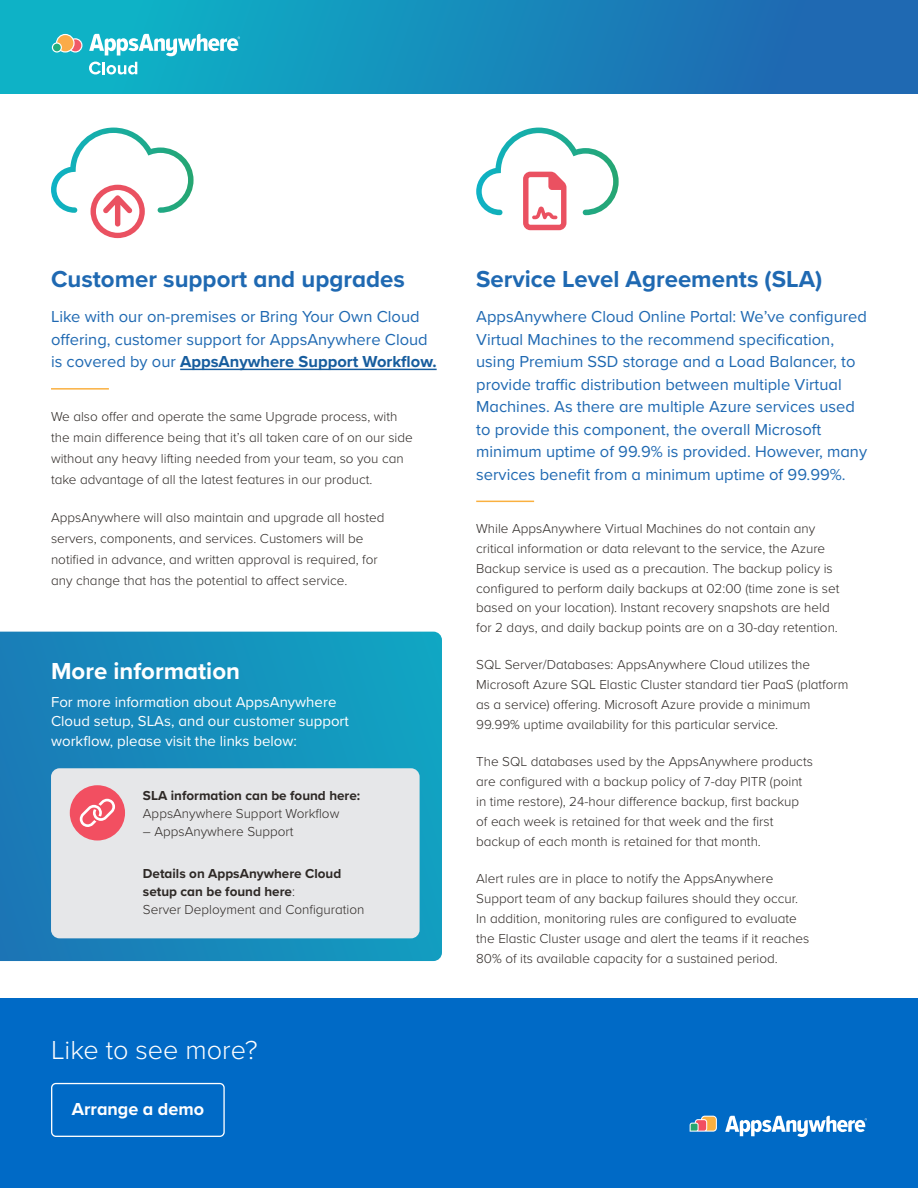
<style>
.page{position:relative;width:918px;height:1188px;background:#fff}
.page>*{position:absolute;margin:0;border:0;box-sizing:border-box;transform-origin:0 0}
.t1{font:300 27px "Proxima Nova";color:#fff}
.t2{font:700 24px "Proxima Nova";color:#1f69b2}
.t3{font:700 24px "Proxima Nova";color:#fff}
.t4{font:700 18px "Proxima Nova";color:#fff}
.Text-blue{font:16.5px/22.5px "Proxima Nova";color:#1f69b2}
.t5{font:15px/19.5px "Proxima Nova";color:#fff}
.Text{font:300 13.5px/20px "Proxima Nova";color:#2e2926}
.Text-2{font:700 13.5px/18px "Proxima Nova";color:#2e2926}
.s1{font-weight:700;color:#175d9e}
.s2{font-weight:300}
</style>
<div class="page">
<svg style="left:0;top:632px;width:442px;height:329px;background:#168dbc"></svg>
<div style="left:0;top:999px;width:918px;height:189px;background:#006ac6"></div>
<div style="left:51px;top:1083px;width:174px;height:54px;border:1px solid #fff;border-radius:4px"></div>
<svg style="left:690px;top:1116px;width:27px;height:16px"></svg>
<svg style="left:725px;top:1116px;width:142px;height:21px"></svg>
<div style="left:0;top:0;width:918px;height:94px;background:linear-gradient(to right,#0cbbc8,#2060af)"></div>
<svg style="left:69px;top:39px;width:13px;height:13px"></svg>
<div style="left:68px;top:38px;width:14px;height:15px;border:1px solid #fff;border-radius:50%"></div>
<div style="left:57px;top:35px;width:17px;height:17px;background:#faab48;border-radius:50%"></div>
<div style="left:56px;top:34px;width:19px;height:19px;border:1px solid #fff;border-radius:50%"></div>
<svg style="left:89px;top:34px;width:151px;height:22px"></svg>
<div style="left:52px;top:43px;width:9px;height:9px;background:#24ae7b;border-radius:50%"></div>
<div style="left:52px;top:42px;width:10px;height:11px;border:1px solid #fff;border-radius:50%"></div>
<svg style="left:89px;top:62px;width:48px;height:12px"></svg>
<hr style="left:180px;top:369px;width:257px;height:1px;background:#175d9e">
<hr style="left:51px;top:388px;width:58px;height:2px;background:#fab040">
<hr style="left:476px;top:501px;width:58px;height:1px;background:#fab040">
<svg style="left:51px;top:128px;width:143px;height:110px"></svg>
<svg style="left:476px;top:128px;width:143px;height:102px"></svg>
<div style="left:51px;top:768px;width:369px;height:170px;background:#e6e7e9;border-radius:9px"></div>
<div style="left:70px;top:785px;width:55px;height:56px;background:#f24f61;border-radius:50%"></div>
<svg style="left:80px;top:799px;width:35px;height:28px"></svg>
<p class="t2" style="left:51px;top:261px;width:355px">Customer support and upgrades</p>
<p class="Text-blue" style="left:51px;top:305px;width:387px">Like with our on-premises or Bring Your Own Cloud offering, customer support for AppsAnywhere Cloud is covered by our <span class="s1">AppsAnywhere Support Workflow.</span></p>
<p class="Text" style="left:51px;top:405px;width:363px;line-height:21px">We also offer and operate the same Upgrade process, with the main difference being that it’s all taken care of on our side without any heavy lifting needed from your team, so you can take advantage of all the latest features in our product.</p>
<p class="Text" style="left:51px;top:506px;width:335px;line-height:21px">AppsAnywhere will also maintain and upgrade all hosted servers, components, and services. Customers will be notified in advance, and written approval is required, for any change that has the potential to affect service.</p>
<p class="t3" style="left:51px;top:653px;width:190px">More information</p>
<p class="t5" style="left:51px;top:691px;width:299px">For more information about AppsAnywhere<br>Cloud setup, SLAs, and our customer support workflow, please visit the links below:</p>
<p class="Text-2" style="left:143px;top:786px;width:219px">SLA information can be found here:</p>
<p class="Text" style="left:143px;top:803px;width:198px">AppsAnywhere Support Workflow</p>
<p class="Text" style="left:143px;top:821px;width:152px">– AppsAnywhere Support</p>
<p class="Text-2" style="left:143px;top:864px;width:200px">Details on AppsAnywhere Cloud setup can be found here<span class="s2">:</span></p>
<p class="Text" style="left:143px;top:899px;width:223px">Server Deployment and Configuration</p>
<p class="t1" style="left:51px;top:1030px;width:208px">Like to see more?</p>
<p class="t4" style="left:72px;top:1095px;width:134px">Arrange a demo</p>
<p class="t2" style="left:476px;top:261px;width:348px">Service Level Agreements (SLA)</p>
<p class="Text-blue" style="left:476px;top:305px;width:392px">AppsAnywhere Cloud Online Portal: We’ve configured Virtual Machines to the recommend specification, using Premium SSD storage and a Load Balancer, to provide traffic distribution between multiple Virtual Machines. As there are multiple Azure services used to provide this component, the overall Microsoft minimum uptime of 99.9% is provided. However, many services benefit from a minimum uptime of 99.99%.</p>
<p class="Text" style="left:476px;top:517px;width:365px">While AppsAnywhere Virtual Machines do not contain any critical information or data relevant to the service, the Azure Backup service is used as a precaution. The backup policy is configured to perform daily backups at 02:00 (time zone is set based on your location). Instant recovery snapshots are held for 2 days, and daily backup points are on a 30-day retention.</p>
<p class="Text" style="left:476px;top:654px;width:374px">SQL Server/Databases: AppsAnywhere Cloud utilizes the Microsoft Azure SQL Elastic Cluster standard tier PaaS (platform as a service) offering. Microsoft Azure provide a minimum 99.99% uptime availability for this particular service.</p>
<p class="Text" style="left:476px;top:751px;width:338px">The SQL databases used by the AppsAnywhere products are configured with a backup policy of 7-day PITR (point in time restore), 24-hour difference backup, first backup of each week is retained for that week and the first backup of each month is retained for that month.</p>
<p class="Text" style="left:476px;top:868px;width:334px">Alert rules are in place to notify the AppsAnywhere Support team of any backup failures should they occur.<br>In addition, monitoring rules are configured to evaluate the Elastic Cluster usage and alert the teams if it reaches 80% of its available capacity for a sustained period.</p>
</div>
